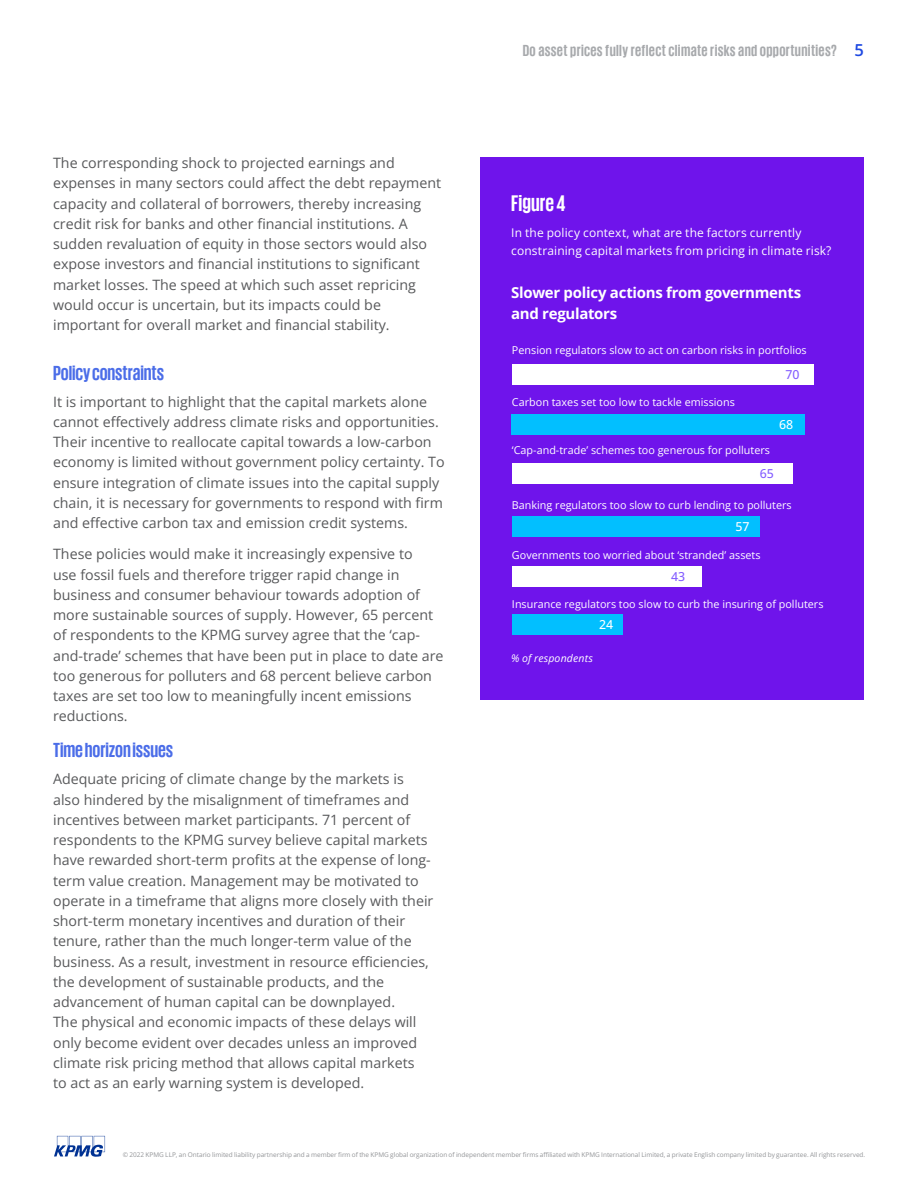
<style>
.page{position:relative;width:918px;height:1188px;background:#fff}
.page>*{position:absolute;margin:0;border:0;box-sizing:border-box;transform-origin:0 0}
.t1{font:700 23.25px "KPMG";color:#fff}
.t2{font:700 21px "KPMG";letter-spacing:-.005em;color:#4b6de8}
.t3{font:700 16.5px "KPMG";letter-spacing:.02em;color:#a7a9ac}
.t4{font:700 15px/21px "Open Sans";letter-spacing:-.02em;color:#fff}
.t5{font:14.25px/20.2px "Open Sans";color:#58595b}
.t6{font:500 12.3px "Open Sans";color:#845eff}
.t7{font:500 12.3px "Open Sans";color:#fff}
.t8{font:12px/18px "Open Sans";letter-spacing:.01em;color:#fff}
.t9{font:10.8px "Open Sans";color:#fff}
.t10{font:italic 10.5px "Open Sans";letter-spacing:.015em;color:#fff}
.t11{font:6.45px "Open Sans";color:#939598}
.s1{font-family:"Open Sans";font-weight:600;color:#1e49e2}
</style>
<div class="page">
<div style="left:480px;top:158px;width:383px;height:542px;background:#6f14eb"></div>
<div style="left:512px;top:364px;width:301px;height:20px;background:#fff"></div>
<div style="left:512px;top:414px;width:293px;height:20px;background:#02bfff"></div>
<div style="left:512px;top:464px;width:281px;height:20px;background:#fff"></div>
<div style="left:512px;top:517px;width:247px;height:20px;background:#02bfff"></div>
<div style="left:512px;top:567px;width:189px;height:20px;background:#fff"></div>
<div style="left:512px;top:615px;width:110px;height:20px;background:#02bfff"></div>
<svg style="left:54px;top:1136px;width:51px;height:21px"></svg>
<p class="t5" style="left:53px;top:153px;width:390px">The corresponding shock to projected earnings and expenses in many sectors could affect the debt repayment capacity and collateral of borrowers, thereby increasing credit risk for banks and other financial institutions. A sudden revaluation of equity in those sectors would also expose investors and financial institutions to significant market losses. The speed at which such asset repricing would occur is uncertain, but its impacts could be important for overall market and financial stability.</p>
<h2 class="t2" style="left:53px;top:362px;width:113px">Policy constraints</h2>
<p class="t5" style="left:53px;top:391px;width:393px">It is important to highlight that the capital markets alone cannot effectively address climate risks and opportunities.<br>Their incentive to reallocate capital towards a low-carbon economy is limited without government policy certainty. To ensure integration of climate issues into the capital supply chain, it is necessary for governments to respond with firm and effective carbon tax and emission credit systems.</p>
<p class="t5" style="left:53px;top:544px;width:392px">These policies would make it increasingly expensive to<br>use fossil fuels and therefore trigger rapid change in business and consumer behaviour towards adoption of more sustainable sources of supply. However, 65 percent of respondents to the KPMG survey agree that the ‘cap&shy;and-trade’ schemes that have been put in place to date are too generous for polluters and 68 percent believe carbon taxes are set too low to meaningfully incent emissions reductions.</p>
<h2 class="t2" style="left:53px;top:740px;width:122px">Time horizon issues</h2>
<p class="t5" style="left:53px;top:769px;width:382px">Adequate pricing of climate change by the markets is also hindered by the misalignment of timeframes and incentives between market participants. 71 percent of respondents to the KPMG survey believe capital markets have rewarded short-term profits at the expense of long&shy;term value creation. Management may be motivated to operate in a timeframe that aligns more closely with their short-term monetary incentives and duration of their tenure, rather than the much longer-term value of the business. As a result, investment in resource efficiencies, the development of sustainable products, and the advancement of human capital can be downplayed.<br>The physical and economic impacts of these delays will only become evident over decades unless an improved climate risk pricing method that allows capital markets<br>to act as an early warning system is developed.</p>
<p class="t3" style="left:523px;top:42px;width:343px">Do asset prices fully reflect climate risks and opportunities? <span class="s1">5</span></p>
<h1 class="t1" style="left:511px;top:192px;width:56px">Figure 4</h1>
<p class="t8" style="left:511px;top:223px;width:322px">In the policy context, what are the factors currently constraining capital markets from pricing in climate risk?</p>
<p class="t4" style="left:511px;top:282px;width:291px">Slower policy actions from governments and regulators</p>
<p class="t9" style="left:512px;top:343px;width:296px">Pension regulators slow to act on carbon risks in portfolios</p>
<p class="t9" style="left:512px;top:394px;width:224px">Carbon taxes set too low to tackle emissions</p>
<p class="t9" style="left:512px;top:442px;width:260px">‘Cap-and-trade’ schemes too generous for polluters</p>
<p class="t6" style="left:785px;top:366px;width:16px">70</p>
<p class="t7" style="left:779px;top:416px;width:16px">68</p>
<p class="t6" style="left:760px;top:465px;width:16px">65</p>
<p class="t9" style="left:512px;top:498px;width:281px">Banking regulators too slow to curb lending to polluters</p>
<p class="t9" style="left:512px;top:548px;width:250px">Governments too worried about ‘stranded’ assets</p>
<p class="t7" style="left:736px;top:518px;width:16px">57</p>
<p class="t6" style="left:671px;top:568px;width:16px">43</p>
<p class="t9" style="left:512px;top:597px;width:313px">Insurance regulators too slow to curb the insuring of polluters</p>
<p class="t7" style="left:599px;top:616px;width:16px">24</p>
<p class="t10" style="left:511px;top:651px;width:83px">% of respondents</p>
<p class="t11" style="left:123px;top:1150px;width:744px">© 2022 KPMG LLP, an Ontario limited liability partnership and a member firm of the KPMG global organization of independent member firms affiliated with KPMG International Limited, a private English company limited by guarantee. All rights reserved.</p>
</div>
